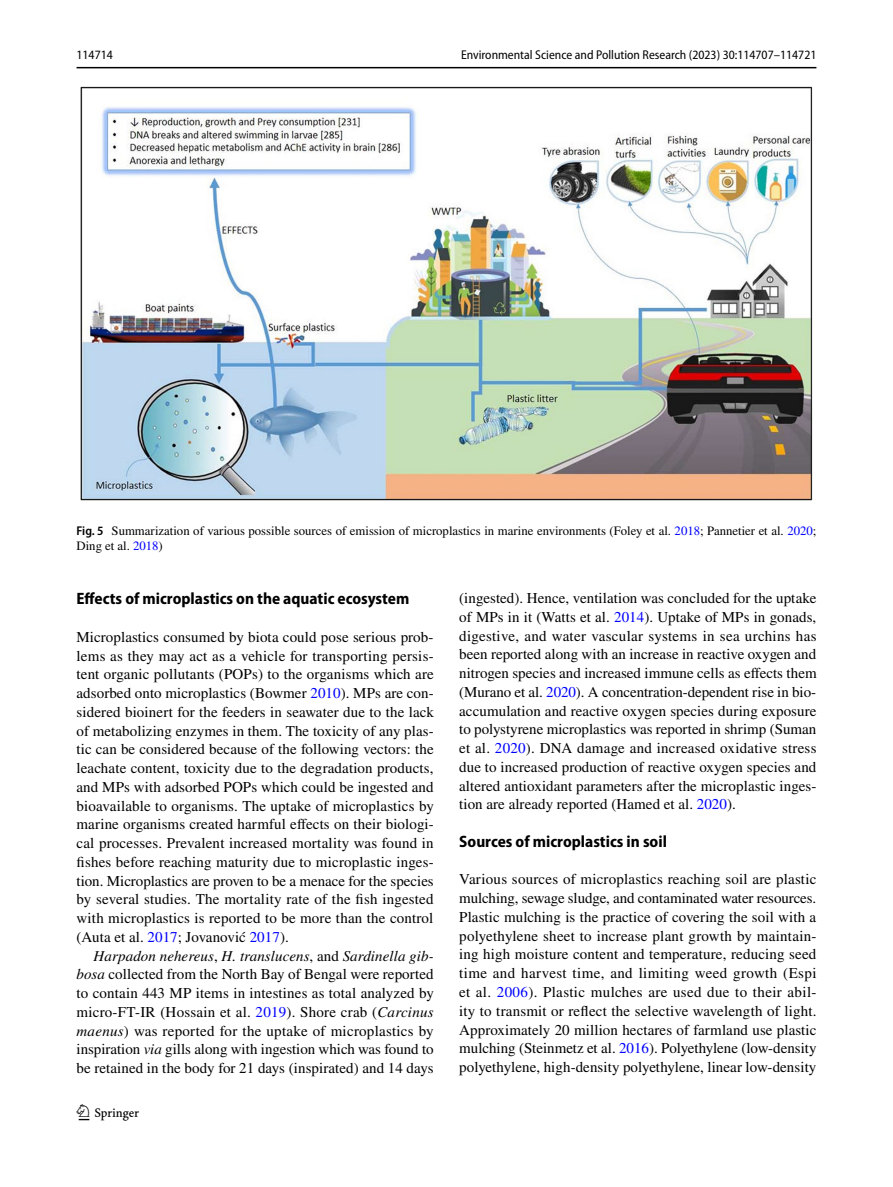
<style>
.page{position:relative;width:893px;height:1187px;background:#fff}
.page>*{position:absolute;margin:0;border:0;box-sizing:border-box;transform-origin:0 0}
.t1{font:22.5px "Springnew Regular 2";color:#000}
.t2{font:700 semi-condensed 16.5px "Myriad Pro";color:#000}
.t3{font:15px/18.8px "STIX";letter-spacing:.005em;color:#000;text-align:justify}
.t4{font:12.75px/15px "STIX";color:#000}
.t5{font:semi-condensed 12.75px "Myriad Pro";color:#000}
.s1{font-family:"Myriad Pro";font-weight:600;font-stretch:semi-condensed}
.s2{color:#00f}
.s3{font-style:italic}
</style>
<div class="page">
<hr style="left:77px;top:67px;width:739px;height:1px;background:#000">
<img style="left:81px;top:87px;width:731px;height:413px">
<p class="t5" style="left:77px;top:48px;width:38px">114714</p>
<p class="t5" style="left:461px;top:48px;width:357px">Environmental Science and Pollution Research (2023) 30:114707–114721</p>
<p class="t4" style="left:77px;top:524px;width:741px"><span class="s1">Fig. 5</span> Summarization of various possible sources of emission of microplastics in marine environments (Foley et al. <span class="s2">2018</span>; Pannetier et al. <span class="s2">2020</span>;<br>Ding et al. <span class="s2">2018</span>)</p>
<p class="t2" style="left:77px;top:589px;width:334px">Effects of microplastics on the aquatic ecosystem</p>
<p class="t3" style="left:77px;top:628px;width:359px">Microplastics consumed by biota could pose serious prob&shy;lems as they may act as a vehicle for transporting persis&shy;tent organic pollutants (POPs) to the organisms which are adsorbed onto microplastics (Bowmer <span class="s2">2010</span>). MPs are con&shy;sidered bioinert for the feeders in seawater due to the lack of metabolizing enzymes in them. The toxicity of any plas&shy;tic can be considered because of the following vectors: the leachate content, toxicity due to the degradation products, and MPs with adsorbed POPs which could be ingested and bioavailable to organisms. The uptake of microplastics by marine organisms created harmful effects on their biologi&shy;cal processes. Prevalent increased mortality was found in fishes before reaching maturity due to microplastic inges&shy;tion. Microplastics are proven to be a menace for the species by several studies. The mortality rate of the fish ingested with microplastics is reported to be more than the control (Auta et al. <span class="s2">2017</span>; Jovanović <span class="s2">2017</span>).</p>
<p class="t3" style="left:77px;top:947px;width:359px;text-indent:17px"><span class="s3">Harpadon nehereus</span>, <span class="s3">H. translucens</span>, and <span class="s3">Sardinella gib&shy;bosa</span> collected from the North Bay of Bengal were reported to contain 443 MP items in intestines as total analyzed by micro-FT-IR (Hossain et al. <span class="s2">2019</span>). Shore crab (<span class="s3">Carcinus maenus</span>) was reported for the uptake of microplastics by inspiration <span class="s3">via</span> gills along with ingestion which was found to be retained in the body for 21 days (inspirated) and 14 days</p>
<h1 class="t1" style="left:79px;top:1104px;width:62px">1 3</h1>
<p class="t3" style="left:459px;top:589px;width:359px">(ingested). Hence, ventilation was concluded for the uptake of MPs in it (Watts et al. <span class="s2">2014</span>). Uptake of MPs in gonads, digestive, and water vascular systems in sea urchins has been reported along with an increase in reactive oxygen and nitrogen species and increased immune cells as effects them (Murano et al. <span class="s2">2020</span>). A concentration-dependent rise in bio&shy;accumulation and reactive oxygen species during exposure to polystyrene microplastics was reported in shrimp (Suman et al. <span class="s2">2020</span>). DNA damage and increased oxidative stress due to increased production of reactive oxygen species and altered antioxidant parameters after the microplastic inges&shy;tion are already reported (Hamed et al. <span class="s2">2020</span>).</p>
<p class="t2" style="left:459px;top:832px;width:209px">Sources of microplastics in soil</p>
<p class="t3" style="left:459px;top:871px;width:359px">Various sources of microplastics reaching soil are plastic mulching, sewage sludge, and contaminated water resources.<br>Plastic mulching is the practice of covering the soil with a polyethylene sheet to increase plant growth by maintain&shy;ing high moisture content and temperature, reducing seed time and harvest time, and limiting weed growth (Espi et al. <span class="s2">2006</span>). Plastic mulches are used due to their abil&shy;ity to transmit or reflect the selective wavelength of light.<br>Approximately 20 million hectares of farmland use plastic mulching (Steinmetz et al. <span class="s2">2016</span>). Polyethylene (low-density polyethylene, high-density polyethylene, linear low-density</p>
</div>
